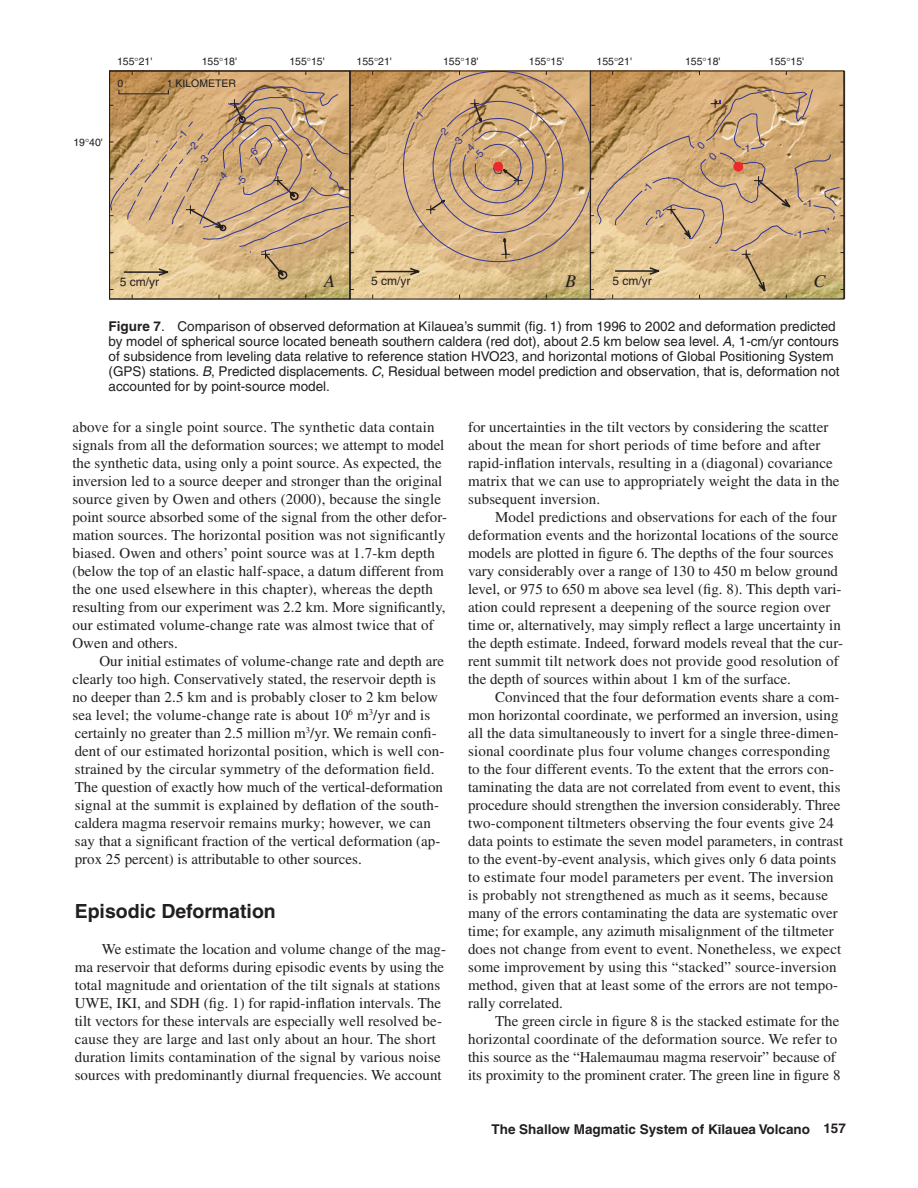
<style>
.page{position:relative;width:918px;height:1188px;background:#fff}
.page>*{position:absolute;margin:0;border:0;box-sizing:border-box;transform-origin:0 0}
.t1{font:700 19.5px "Hawn Helv";color:#231f20}
.t2{font:italic 18px "Times";color:#231f20}
.t3{font:15px/18px "Hawn Time";color:#231f20}
.t4{font:13.5px/15px "Hawn Helv";color:#231f20}
.t5{font:700 13.5px "Hawn Helv";color:#231f20}
.t6{font:12px "Hawn Helv";color:#231f20}
.t7{font:10.5px "Helvetica";color:#231f20}
.t8{font:10.5px/16.4px "Hawn Helv";color:#303595;text-align:center}
.t9{font:10.5px "Hawn Helv";color:#231f20}
.s1{font-weight:700}
.s2{font-style:italic}
</style>
<div class="page">
<svg style="left:109px;top:70px;width:736px;height:229px;background:#c1a170"></svg>
<svg style="left:110px;top:86px;width:254px;height:194px;background:#ccaa7c"></svg>
<svg style="left:372px;top:71px;width:473px;height:228px;background:#ceab7c"></svg>
<p class="t7" style="left:117px;top:56px;width:37px">155 21'</p>
<p class="t7" style="left:202px;top:56px;width:37px">155 18'</p>
<p class="t7" style="left:289px;top:56px;width:37px">155 15'</p>
<p class="t7" style="left:357px;top:56px;width:37px">155 21'</p>
<p class="t7" style="left:443px;top:56px;width:37px">155 18'</p>
<p class="t7" style="left:529px;top:56px;width:37px">155 15'</p>
<p class="t7" style="left:597px;top:56px;width:37px">155 21'</p>
<p class="t7" style="left:685px;top:56px;width:37px">155 18'</p>
<p class="t7" style="left:769px;top:56px;width:37px">155 15'</p>
<p class="t9" style="left:117px;top:77px;width:7px">0</p>
<p class="t9" style="left:167px;top:77px;width:71px">1 KILOMETER</p>
<p class="t7" style="left:73px;top:136px;width:31px">19 40'</p>
<p class="t8" style="left:170px;top:135px;width:15px;rotate:-47deg">-1 -2 -3</p>
<p class="t8" style="left:434px;top:130px;width:14px;rotate:-47deg">-2 -3</p>
<p class="t8" style="left:462px;top:148px;width:12px;line-height:10.9px;text-align:left;rotate:-47deg">-4 -5</p>
<p class="t8" style="left:741px;top:140px;width:11px">-1</p>
<p class="t8" style="left:803px;top:196px;width:11px">-1</p>
<p class="t8" style="left:794px;top:226px;width:11px">-1</p>
<p class="t6" style="left:120px;top:274px;width:41px">5 cm/yr</p>
<p class="t2" style="left:324px;top:271px;width:12px">A</p>
<p class="t2" style="left:565px;top:271px;width:12px">B</p>
<p class="t2" style="left:814px;top:271px;width:14px">C</p>
<p class="t6" style="left:371px;top:274px;width:41px">5 cm/yr</p>
<p class="t6" style="left:612px;top:273px;width:41px">5 cm/yr</p>
<p class="t4" style="left:109px;top:319px;width:733px"><span class="s1">Figure 7</span>. Comparison of observed deformation at Kïlauea’s summit (fig. 1) from 1996 to 2002 and deformation predicted by model of spherical source located beneath southern caldera (red dot), about 2.5 km below sea level. <span class="s2">A</span>, 1-cm/yr contours of subsidence from leveling data relative to reference station HVO23, and horizontal motions of Global Positioning System (GPS) stations. <span class="s2">B</span>, Predicted displacements. <span class="s2">C</span>, Residual between model prediction and observation, that is, deformation not accounted for by point-source model.</p>
<p class="t3" style="left:72px;top:418px;width:376px">above for a single point source. The synthetic data contain signals from all the deformation sources; we attempt to model the synthetic data, using only a point source. As expected, the inversion led to a source deeper and stronger than the original source given by Owen and others (2000), because the single point source absorbed some of the signal from the other defor&shy;mation sources. The horizontal position was not significantly biased. Owen and others’ point source was at 1.7-km depth (below the top of an elastic half-space, a datum different from the one used elsewhere in this chapter), whereas the depth resulting from our experiment was 2.2 km. More significantly, our estimated volume-change rate was almost twice that of Owen and others.</p>
<p class="t3" style="left:72px;top:652px;width:374px;text-indent:27px">Our initial estimates of volume-change rate and depth are clearly too high. Conservatively stated, the reservoir depth is no deeper than 2.5 km and is probably closer to 2 km below sea level; the volume-change rate is about 10<sup>6</sup> m<sup>3</sup>/yr and is certainly no greater than 2.5 million m<sup>3</sup>/yr. We remain confi&shy;dent of our estimated horizontal position, which is well con&shy;strained by the circular symmetry of the deformation field.<br>The question of exactly how much of the vertical-deformation signal at the summit is explained by deflation of the south&shy;caldera magma reservoir remains murky; however, we can say that a significant fraction of the vertical deformation (ap&shy;prox 25 percent) is attributable to other sources.</p>
<h1 class="t1" style="left:75px;top:899px;width:203px">Episodic Deformation</h1>
<p class="t3" style="left:75px;top:940px;width:373px;text-indent:27px">We estimate the location and volume change of the mag&shy;ma reservoir that deforms during episodic events by using the total magnitude and orientation of the tilt signals at stations UWE, IKI, and SDH (fig. 1) for rapid-inflation intervals. The tilt vectors for these intervals are especially well resolved be&shy;cause they are large and last only about an hour. The short duration limits contamination of the signal by various noise sources with predominantly diurnal frequencies. We account</p>
<p class="t3" style="left:468px;top:418px;width:373px">for uncertainties in the tilt vectors by considering the scatter about the mean for short periods of time before and after rapid-inflation intervals, resulting in a (diagonal) covariance matrix that we can use to appropriately weight the data in the subsequent inversion.</p>
<p class="t3" style="left:468px;top:508px;width:377px;text-indent:27px">Model predictions and observations for each of the four deformation events and the horizontal locations of the source models are plotted in figure 6. The depths of the four sources vary considerably over a range of 130 to 450 m below ground level, or 975 to 650 m above sea level (fig. 8). This depth vari&shy;ation could represent a deepening of the source region over time or, alternatively, may simply reflect a large uncertainty in the depth estimate. Indeed, forward models reveal that the cur&shy;rent summit tilt network does not provide good resolution of the depth of sources within about 1 km of the surface.</p>
<p class="t3" style="left:468px;top:688px;width:377px;text-indent:27px">Convinced that the four deformation events share a com&shy;mon horizontal coordinate, we performed an inversion, using all the data simultaneously to invert for a single three-dimen&shy;sional coordinate plus four volume changes corresponding to the four different events. To the extent that the errors con&shy;taminating the data are not correlated from event to event, this procedure should strengthen the inversion considerably. Three two-component tiltmeters observing the four events give 24 data points to estimate the seven model parameters, in contrast to the event-by-event analysis, which gives only 6 data points to estimate four model parameters per event. The inversion is probably not strengthened as much as it seems, because many of the errors contaminating the data are systematic over time; for example, any azimuth misalignment of the tiltmeter does not change from event to event. Nonetheless, we expect some improvement by using this “stacked” source-inversion method, given that at least some of the errors are not tempo&shy;rally correlated.</p>
<p class="t3" style="left:468px;top:1012px;width:374px;text-indent:27px">The green circle in figure 8 is the stacked estimate for the horizontal coordinate of the deformation source. We refer to this source as the “Halemaumau magma reservoir” because of its proximity to the prominent crater. The green line in figure 8</p>
<p class="t5" style="left:492px;top:1121px;width:356px">The Shallow Magmatic System of Kïlauea Volcano 157</p>
</div>
